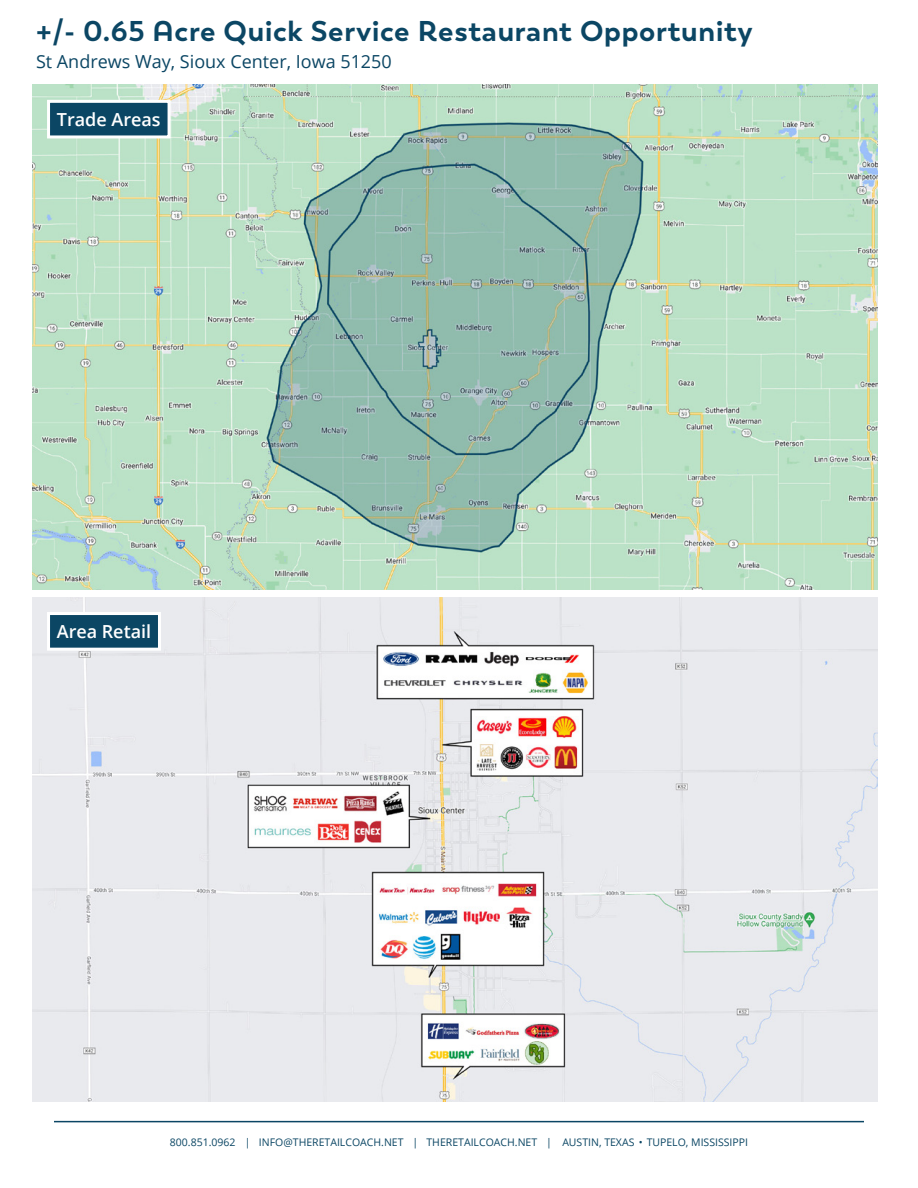
<style>
.page{position:relative;width:918px;height:1188px;background:#fff}
.page>*{position:absolute;margin:0;border:0;box-sizing:border-box;transform-origin:0 0}
.BlueTitles{font:700 28.5px "Trenda";letter-spacing:.025em;color:#0b4664}
.BlueTitles-2{font:18px "Open Sans";color:#0b4664}
.t1{font:600 18px "Open Sans";color:#fff}
.t2{font:10.5px "Open Sans";color:#0b4664}
</style>
<div class="page">
<hr style="left:54px;top:1121px;width:810px;height:1px;background:#0b4664">
<img style="left:32px;top:85px;width:845px;height:505px">
<div style="left:49px;top:101px;width:120px;height:36px;background:#0b4664"></div>
<div style="left:47px;top:100px;width:124px;height:38px;border:3px solid #fff"></div>
<img style="left:32px;top:597px;width:845px;height:505px">
<div style="left:49px;top:614px;width:110px;height:35px;background:#0b4664"></div>
<div style="left:47px;top:612px;width:114px;height:39px;border:3px solid #fff"></div>
<p class="BlueTitles" style="left:36px;top:13px;width:718px">+/- 0.65 Acre Quick Service Restaurant Opportunity</p>
<p class="BlueTitles-2" style="left:36px;top:49px;width:357px">St Andrews Way, Sioux Center, Iowa 51250</p>
<p class="t1" style="left:57px;top:107px;width:105px">Trade Areas</p>
<p class="t1" style="left:57px;top:619px;width:96px">Area Retail</p>
<p class="t2" style="left:170px;top:1135px;width:580px">800.851.0962 | INFO@THERETAILCOACH.NET | THERETAILCOACH.NET | AUSTIN, TEXAS • TUPELO, MISSISSIPPI</p>
</div>
